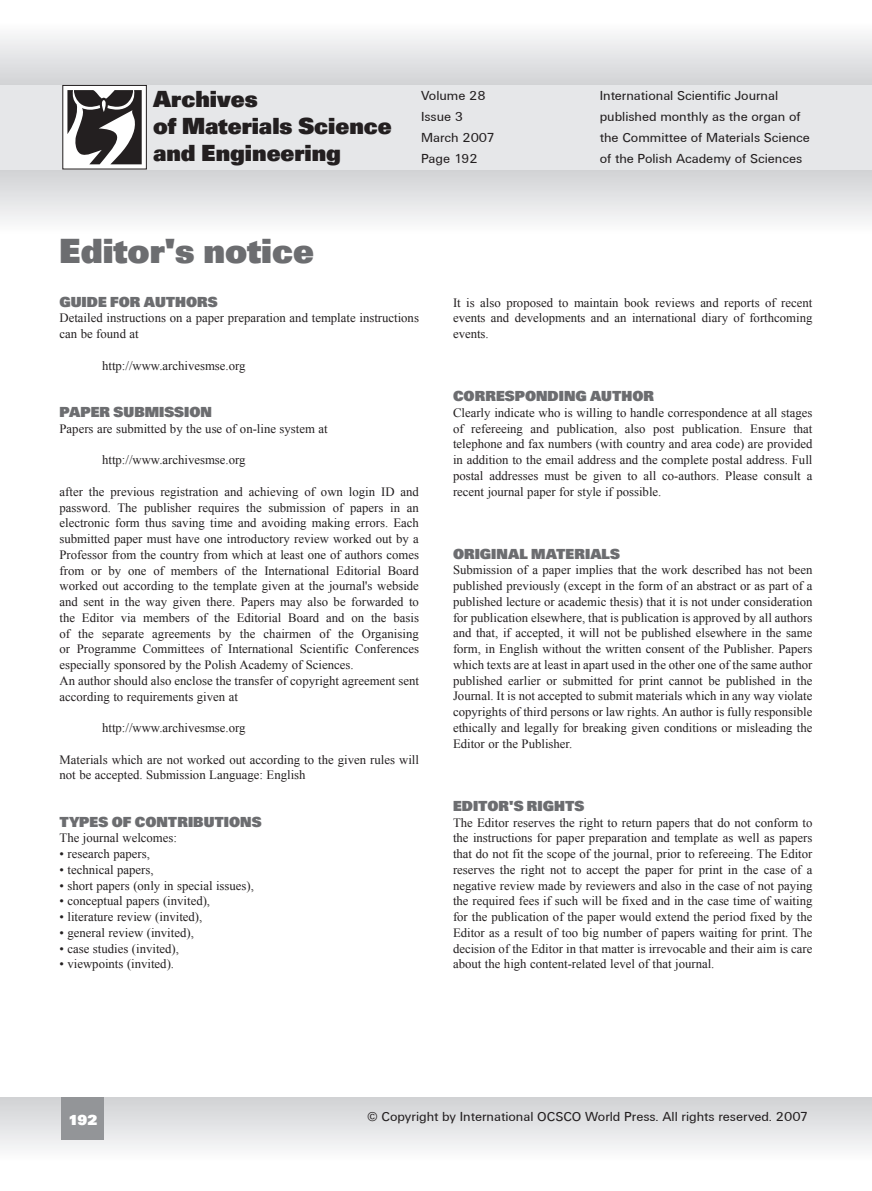
<style>
.page{position:relative;width:872px;height:1191px;background:#fff}
.page>*{position:absolute;margin:0;border:0;box-sizing:border-box;transform-origin:0 0}
.t1{font:700 36px "Unitus DEE Ultr";color:#6c6d70}
.t2{font:700 24px/27px "Unitus DEE Ultr";color:#231f20}
.t3{font:700 15px "Unitus DEE Ultr";color:#6c6d70}
.t4{font:700 15px "Unitus DEE Ultr";letter-spacing:-.025em;color:#231f20}
.t5{font:13.5px/21px "Unitus TEE";color:#231f20}
.t6{font:12.75px/15.8px "Times New Roman";color:#231f20;text-align:justify}
.s1{color:#fff}
</style>
<div class="page">
<svg style="left:0;top:35px;width:871px;height:50px"></svg>
<div style="left:0;top:1097px;width:871px;height:64px;background:linear-gradient(to bottom,#d0d1d4,#fcfcfd)"></div>
<div style="left:62px;top:1097px;width:42px;height:43px;background:#939598"></div>
<div style="left:0;top:85px;width:871px;height:85px;background:#e6e7e9"></div>
<svg style="left:0;top:170px;width:871px;height:51px"></svg>
<div style="left:63px;top:85px;width:83px;height:84px;background:#fff"></div>
<div style="left:62px;top:85px;width:85px;height:84px;border:1px solid #231f20"></div>
<svg style="left:67px;top:90px;width:75px;height:74px"></svg>
<h2 class="t2" style="left:153px;top:85px;width:240px">Archives<br>of Materials Science and Engineering</h2>
<h1 class="t1" style="left:60px;top:230px;width:256px">Editor's notice</h1>
<p class="t5" style="left:421px;top:85px;width:75px">Volume 28<br>Issue 3<br>March 2007<br>Page 192</p>
<p class="t5" style="left:600px;top:85px;width:212px">International Scientific Journal published monthly as the organ of the Committee of Materials Science of the Polish Academy of Sciences</p>
<p class="t3" style="left:60px;top:293px;width:160px">GUIDE FOR AUTHORS</p>
<p class="t6" style="left:60px;top:310px;width:361px">Detailed instructions on a paper preparation and template instructions can be found at</p>
<p class="t6" style="left:102px;top:357px;width:145px">http://www.archivesmse.org</p>
<p class="t3" style="left:60px;top:403px;width:154px">PAPER SUBMISSION</p>
<p class="t6" style="left:60px;top:420px;width:270px">Papers are submitted by the use of on-line system at</p>
<p class="t6" style="left:102px;top:452px;width:145px">http://www.archivesmse.org</p>
<p class="t6" style="left:60px;top:483px;width:361px;text-align:left">after the previous registration and achieving of own login ID and password. The publisher requires the submission of papers in an electronic form thus saving time and avoiding making errors. Each submitted paper must have one introductory review worked out by a Professor from the country from which at least one of authors comes from or by one of members of the International Editorial Board worked out according to the template given at the journal's webside and sent in the way given there. Papers may also be forwarded to the Editor via members of the Editorial Board and on the basis of the separate agreements by the chairmen of the Organising or Programme Committees of International Scientific Conferences especially sponsored by the Polish Academy of Sciences.<br>An author should also enclose the transfer of copyright agreement sent according to requirements given at</p>
<p class="t6" style="left:102px;top:720px;width:145px">http://www.archivesmse.org</p>
<p class="t6" style="left:60px;top:751px;width:361px">Materials which are not worked out according to the given rules will not be accepted. Submission Language: English</p>
<p class="t3" style="left:60px;top:812px;width:203px">TYPES OF CONTRIBUTIONS</p>
<p class="t6" style="left:60px;top:830px;width:119px">The journal welcomes:</p>
<p class="t6" style="left:60px;top:846px;width:92px">• research papers,</p>
<p class="t6" style="left:60px;top:861px;width:95px">• technical papers,</p>
<p class="t6" style="left:60px;top:877px;width:196px">• short papers (only in special issues),</p>
<p class="t6" style="left:60px;top:893px;width:152px">• conceptual papers (invited),</p>
<p class="t6" style="left:60px;top:909px;width:144px">• literature review (invited),</p>
<p class="t6" style="left:60px;top:924px;width:136px">• general review (invited),</p>
<p class="t6" style="left:60px;top:940px;width:121px">• case studies (invited),</p>
<p class="t6" style="left:60px;top:956px;width:116px">• viewpoints (invited).</p>
<p class="t6" style="left:453px;top:294px;width:361px">It is also proposed to maintain book reviews and reports of recent events and developments and an international diary of forthcoming events.</p>
<p class="t3" style="left:453px;top:387px;width:203px">CORRESPONDING AUTHOR</p>
<p class="t6" style="left:453px;top:404px;width:361px">Clearly indicate who is willing to handle correspondence at all stages of refereeing and publication, also post publication. Ensure that telephone and fax numbers (with country and area code) are provided in addition to the email address and the complete postal address. Full postal addresses must be given to all co-authors. Please consult a recent journal paper for style if possible.</p>
<p class="t3" style="left:453px;top:545px;width:169px">ORIGINAL MATERIALS</p>
<p class="t6" style="left:453px;top:562px;width:361px">Submission of a paper implies that the work described has not been published previously (except in the form of an abstract or as part of a published lecture or academic thesis) that it is not under consideration for publication elsewhere, that is publication is approved by all authors and that, if accepted, it will not be published elsewhere in the same form, in English without the written consent of the Publisher. Papers which texts are at least in apart used in the other one of the same author published earlier or submitted for print cannot be published in the Journal. It is not accepted to submit materials which in any way violate copyrights of third persons or law rights. An author is fully responsible ethically and legally for breaking given conditions or misleading the Editor or the Publisher.</p>
<p class="t3" style="left:453px;top:797px;width:133px">EDITOR'S RIGHTS</p>
<p class="t6" style="left:453px;top:814px;width:361px">The Editor reserves the right to return papers that do not conform to the instructions for paper preparation and template as well as papers that do not fit the scope of the journal, prior to refereeing. The Editor reserves the right not to accept the paper for print in the case of a negative review made by reviewers and also in the case of not paying the required fees if such will be fixed and in the case time of waiting for the publication of the paper would extend the period fixed by the Editor as a result of too big number of papers waiting for print. The decision of the Editor in that matter is irrevocable and their aim is care about the high content-related level of that journal.</p>
<p class="t4" style="left:26px;top:1113px;width:72px">192 <span class="s1">192</span></p>
<p class="t5" style="left:367px;top:1106px;width:442px">© Copyright by International OCSCO World Press. All rights reserved. 2007</p>
</div>
